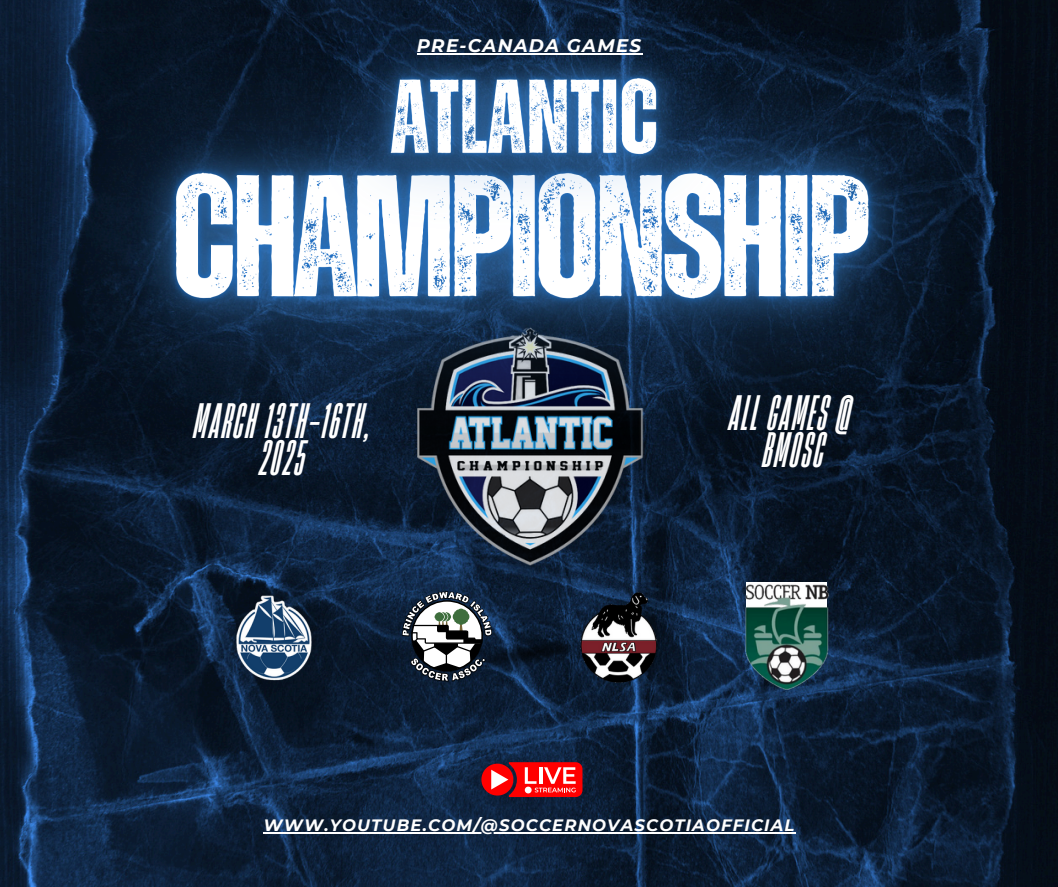
<style>
.page{position:relative;width:1058px;height:887px;background:#fff}
.page>*{position:absolute;margin:0;border:0;box-sizing:border-box;transform-origin:0 0}
.t1{font:italic 700 46.65px/37.2px "Heading Now 16";letter-spacing:.055em;color:#fff;text-align:center}
.t2{font:italic 700 18.15px "Montserrat";letter-spacing:.07em;color:#fff}
.t3{font:italic 700 16.5px "Montserrat";letter-spacing:.07em;color:#fff}
</style>
<div class="page">
<img style="left:0;top:563px;width:1057px;height:323px">
<img style="left:388px;top:612px;width:288px;height:83px">
<img style="left:361px;top:563px;width:335px;height:20px">
<svg style="left:402px;top:591px;width:90px;height:91px"></svg>
<img style="left:574px;top:591px;width:89px;height:93px">
<img style="left:227px;top:590px;width:94px;height:94px">
<img style="left:742px;top:582px;width:89px;height:109px">
<svg style="left:481px;top:762px;width:101px;height:35px;background:#e53235"></svg>
<img style="left:0;top:0;width:1058px;height:563px">
<img style="left:249px;top:0;width:565px;height:315px">
<hr style="left:263px;top:832px;width:532px;height:1px;background:#fff">
<hr style="left:417px;top:53px;width:225px;height:2px;background:#fff">
<h3 class="t2" style="left:417px;top:34px;width:226px">PRE-CANADA GAMES</h3>
<p class="t1" style="left:195px;top:401px;width:177px">MARCH 13TH-16TH,<br>2025</p>
<p class="t1" style="left:730px;top:392px;width:122px">ALL GAMES @<br>BMOSC</p>
<h3 class="t3" style="left:263px;top:814px;width:532px">WWW.YOUTUBE.COM/@SOCCERNOVASCOTIAOFFICIAL</h3>
</div>
